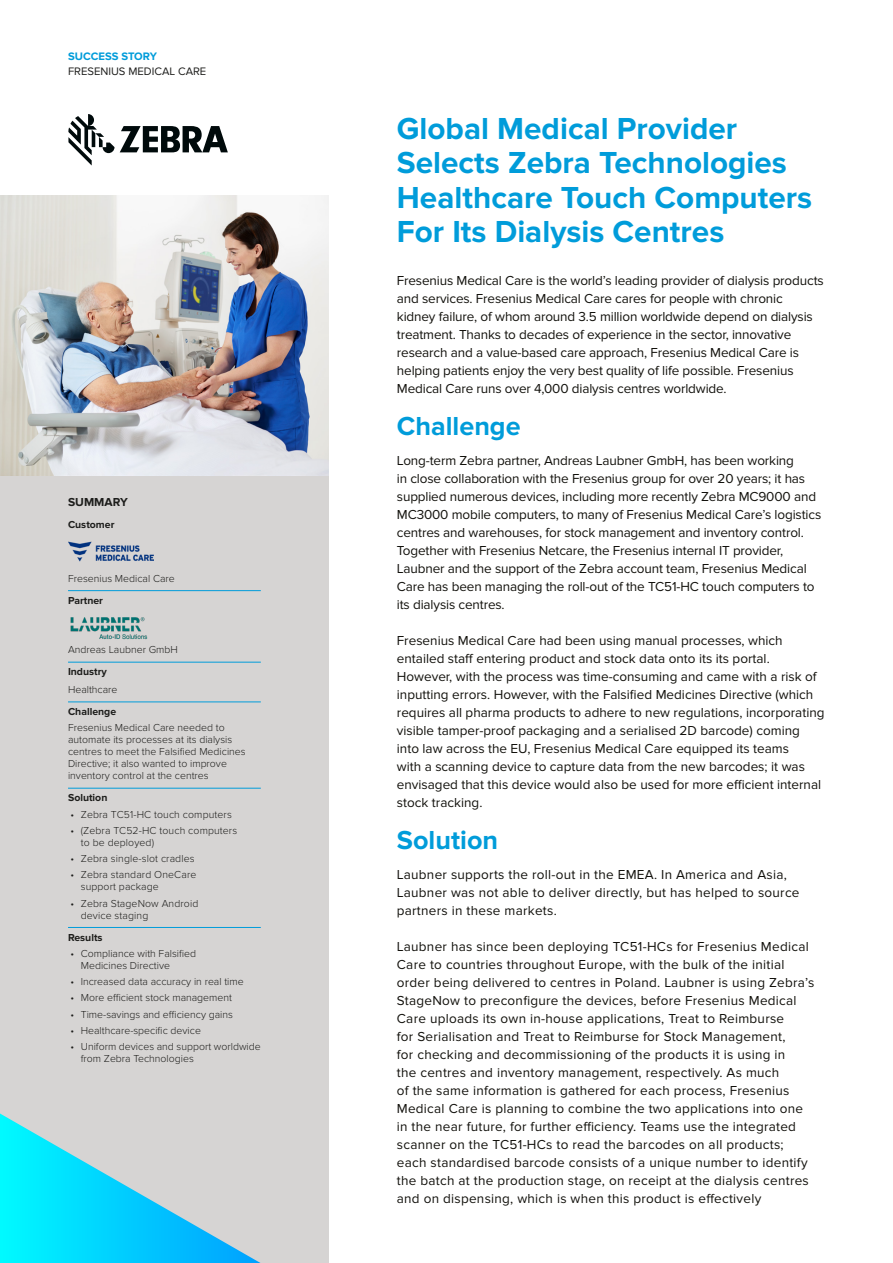
<style>
.page{position:relative;width:893px;height:1263px;background:#fff}
.page>*{position:absolute;margin:0;border:0;box-sizing:border-box;transform-origin:0 0}
.t1{font:700 31.5px/34.5px "Proxima Nova";color:#009cda}
.t2{font:700 27px "Proxima Nova";color:#009cda}
.t3{font:13.5px/18px "Proxima Nova";color:#12110c}
.t4{font:13.5px/18px "Proxima Nova";letter-spacing:.02em;color:#12110c}
.t5{font:700 12px "Proxima Nova";color:#1d1d1b}
.t6{font:11.25px "Proxima Nova";color:#1d1d1b}
.t7{font:700 11.25px "Proxima Nova";color:#009cda}
.t8{font:300 10.5px/12px "Proxima Nova";color:#1d1d1b}
.t9{font:700 10.5px "Proxima Nova";color:#1d1d1b}
</style>
<div class="page">
<div style="left:0;top:391px;width:329px;height:872px;background:#d6d4d3"></div>
<svg style="left:0;top:1113px;width:260px;height:150px"></svg>
<svg style="left:68px;top:114px;width:160px;height:52px"></svg>
<img style="left:0;top:195px;width:329px;height:280px">
<hr style="left:68px;top:590px;width:193px;height:1px;background:#009cda">
<hr style="left:68px;top:662px;width:193px;height:1px;background:#009cda">
<hr style="left:68px;top:701px;width:193px;height:1px;background:#009cda">
<hr style="left:68px;top:788px;width:193px;height:1px;background:#009cda">
<hr style="left:68px;top:927px;width:193px;height:1px;background:#009cda">
<img style="left:68px;top:541px;width:85px;height:20px">
<img style="left:70px;top:617px;width:78px;height:23px">
<p class="t7" style="left:68px;top:50px;width:91px">SUCCESS STORY</p>
<p class="t6" style="left:68px;top:65px;width:140px">FRESENIUS MEDICAL CARE</p>
<p class="t5" style="left:68px;top:495px;width:61px">SUMMARY</p>
<p class="t9" style="left:68px;top:518px;width:48px">Customer</p>
<p class="t8" style="left:68px;top:572px;width:108px">Fresenius Medical Care</p>
<p class="t9" style="left:68px;top:594px;width:37px">Partner</p>
<p class="t8" style="left:68px;top:644px;width:111px">Andreas Laubner GmbH</p>
<p class="t9" style="left:68px;top:666px;width:40px">Industry</p>
<p class="t8" style="left:68px;top:684px;width:51px">Healthcare</p>
<p class="t9" style="left:68px;top:705px;width:50px">Challenge</p>
<p class="t8" style="left:68px;top:722px;width:179px">Fresenius Medical Care needed to automate its processes at its dialysis centres to meet the Falsified Medicines Directive; it also wanted to improve inventory control at the centres</p>
<p class="t9" style="left:68px;top:792px;width:41px">Solution</p>
<p class="t8" style="left:70px;top:808px;width:163px">• Zebra TC51-HC touch computers</p>
<p class="t8" style="left:81px;top:824px;width:158px;text-indent:-10px">• (Zebra TC52-HC touch computers to be deployed)</p>
<p class="t8" style="left:70px;top:853px;width:126px">• Zebra single-slot cradles</p>
<p class="t8" style="left:81px;top:869px;width:117px;text-indent:-10px">• Zebra standard OneCare support package</p>
<p class="t8" style="left:81px;top:897px;width:119px;text-indent:-10px">• Zebra StageNow Android device staging</p>
<p class="t9" style="left:68px;top:931px;width:36px">Results</p>
<p class="t8" style="left:81px;top:947px;width:117px;text-indent:-10px">• Compliance with Falsified<br>Medicines Directive</p>
<p class="t8" style="left:70px;top:976px;width:175px">• Increased data accuracy in real time</p>
<p class="t8" style="left:70px;top:992px;width:163px">• More efficient stock management</p>
<p class="t8" style="left:70px;top:1008px;width:164px">• Time-savings and efficiency gains</p>
<p class="t8" style="left:70px;top:1024px;width:132px">• Healthcare-specific device</p>
<p class="t8" style="left:81px;top:1041px;width:181px;text-indent:-10px">• Uniform devices and support worldwide from Zebra Technologies</p>
<h1 class="t1" style="left:397px;top:112px;width:417px">Global Medical Provider<br>Selects Zebra Technologies<br>Healthcare Touch Computers<br>For Its Dialysis Centres</h1>
<p class="t3" style="left:397px;top:272px;width:428px">Fresenius Medical Care is the world’s leading provider of dialysis products and services. Fresenius Medical Care cares for people with chronic kidney failure, of whom around 3.5 million worldwide depend on dialysis treatment. Thanks to decades of experience in the sector, innovative research and a value-based care approach, Fresenius Medical Care is helping patients enjoy the very best quality of life possible. Fresenius Medical Care runs over 4,000 dialysis centres worldwide.</p>
<h2 class="t2" style="left:397px;top:411px;width:125px">Challenge</h2>
<p class="t3" style="left:397px;top:452px;width:426px">Long-term Zebra partner, Andreas Laubner GmbH, has been working<br>in close collaboration with the Fresenius group for over 20 years; it has supplied numerous devices, including more recently Zebra MC9000 and MC3000 mobile computers, to many of Fresenius Medical Care’s logistics centres and warehouses, for stock management and inventory control.<br>Together with Fresenius Netcare, the Fresenius internal IT provider, Laubner and the support of the Zebra account team, Fresenius Medical Care has been managing the roll-out of the TC51-HC touch computers to its dialysis centres.</p>
<p class="t3" style="left:397px;top:632px;width:429px">Fresenius Medical Care had been using manual processes, which entailed staff entering product and stock data onto its its portal.<br>However, with the process was time-consuming and came with a risk of inputting errors. However, with the Falsified Medicines Directive (which requires all pharma products to adhere to new regulations, incorporating visible tamper-proof packaging and a serialised 2D barcode) coming into law across the EU, Fresenius Medical Care equipped its teams<br>with a scanning device to capture data from the new barcodes; it was envisaged that this device would also be used for more efficient internal stock tracking.</p>
<h2 class="t2" style="left:397px;top:825px;width:103px">Solution</h2>
<p class="t4" style="left:397px;top:866px;width:404px">Laubner supports the roll-out in the EMEA. In America and Asia,<br>Laubner was not able to deliver directly, but has helped to source partners in these markets.</p>
<p class="t4" style="left:397px;top:938px;width:419px">Laubner has since been deploying TC51-HCs for Fresenius Medical Care to countries throughout Europe, with the bulk of the initial order being delivered to centres in Poland. Laubner is using Zebra’s StageNow to preconfigure the devices, before Fresenius Medical Care uploads its own in-house applications, Treat to Reimburse<br>for Serialisation and Treat to Reimburse for Stock Management,<br>for checking and decommissioning of the products it is using in<br>the centres and inventory management, respectively. As much<br>of the same information is gathered for each process, Fresenius Medical Care is planning to combine the two applications into one in the near future, for further efficiency. Teams use the integrated scanner on the TC51-HCs to read the barcodes on all products; each standardised barcode consists of a unique number to identify the batch at the production stage, on receipt at the dialysis centres and on dispensing, which is when this product is effectively</p>
</div>
